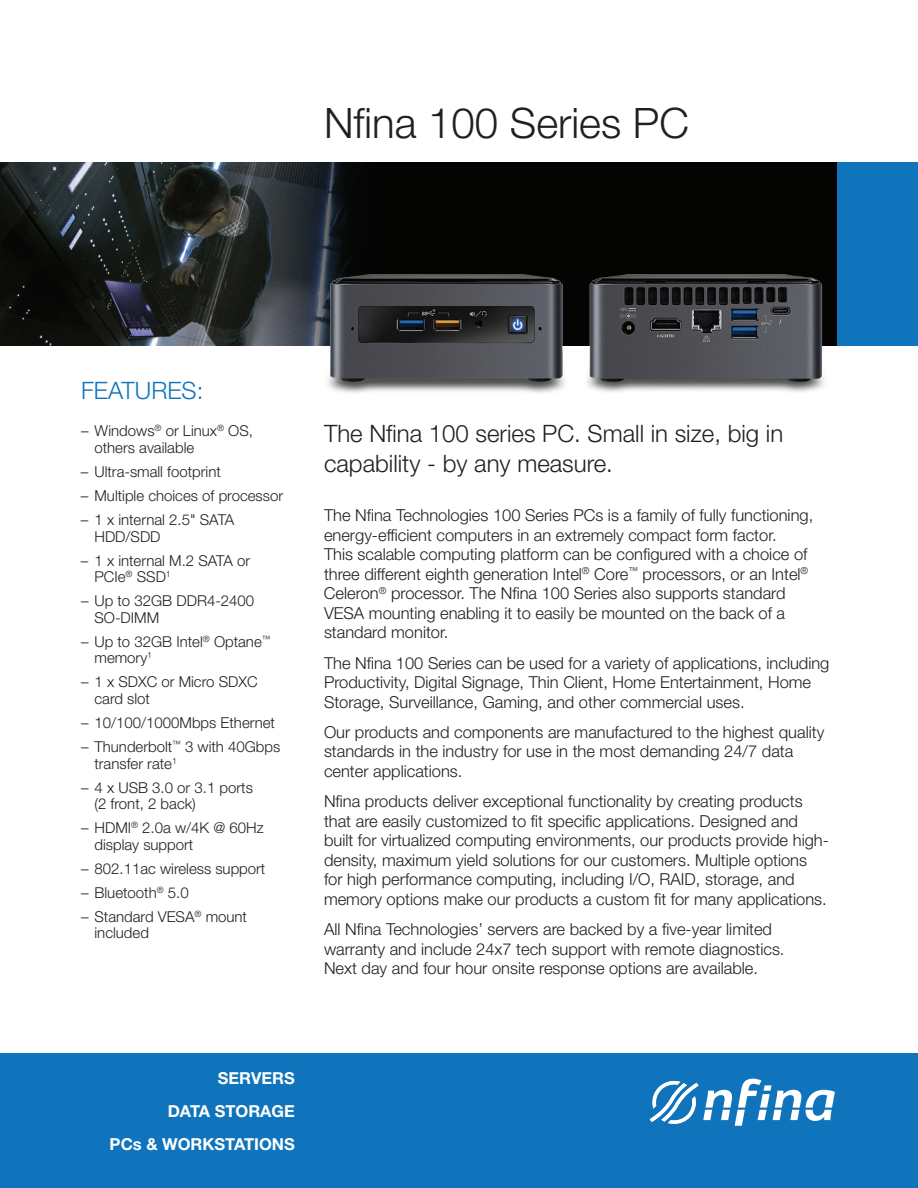
<style>
.page{position:relative;width:918px;height:1188px;background:#fff}
.page>*{position:absolute;margin:0;border:0;box-sizing:border-box;transform-origin:0 0}
.t1{font:300 42px "Helvetica Neue LT Std";color:#231f20}
.t2{font:300 24px/30px "Helvetica Neue LT Std";color:#231f20}
.t3{font:300 24px "Helvetica Neue LT Std";color:#1074bc}
.t4{font:300 16.5px/19.5px "Helvetica Neue LT Std";color:#231f20}
.t5{font:700 16.5px/33px "Helvetica Neue LT Std";color:#fff;text-align:right}
.t6{font:300 15px/16.5px "Helvetica Neue LT Std";color:#231f20}
</style>
<div class="page">
<img style="left:0;top:162px;width:837px;height:184px">
<div style="left:0;top:1053px;width:918px;height:135px;background:#1074bc"></div>
<div style="left:837px;top:162px;width:81px;height:184px;background:#1074bc"></div>
<svg style="left:650px;top:1079px;width:185px;height:47px"></svg>
<img style="left:301px;top:239px;width:536px;height:154px">
<h1 class="t1" style="left:324px;top:97px;width:366px">Nfina 100 Series PC</h1>
<h2 class="t3" style="left:81px;top:376px;width:124px">FEATURES:</h2>
<p class="t6" style="left:94px;top:423px;width:160px;text-indent:-13px">– Windows<sup>®</sup> or Linux<sup>®</sup> OS, others available</p>
<p class="t6" style="left:81px;top:463px;width:141px">– Ultra-small footprint</p>
<p class="t6" style="left:81px;top:487px;width:204px">– Multiple choices of processor</p>
<p class="t6" style="left:94px;top:511px;width:141px;text-indent:-14px">– 1 x internal 2.5" SATA<br>HDD/SDD</p>
<p class="t6" style="left:94px;top:552px;width:157px;text-indent:-14px">– 1 x internal M.2 SATA or<br>PCIe<sup>®</sup> SSD<sup>1</sup></p>
<p class="t6" style="left:94px;top:592px;width:161px;text-indent:-14px">– Up to 32GB DDR4-2400<br>SO-DIMM</p>
<p class="t6" style="left:95px;top:633px;width:177px;text-indent:-14px">– Up to 32GB Intel<sup>®</sup> Optane<sup>™ </sup>memory<sup>1</sup></p>
<p class="t6" style="left:94px;top:673px;width:165px;text-indent:-14px">– 1 x SDXC or Micro SDXC card slot</p>
<p class="t6" style="left:81px;top:714px;width:196px">– 10/100/1000Mbps Ethernet</p>
<p class="t6" style="left:95px;top:738px;width:187px;text-indent:-14px">– Thunderbolt<sup>™</sup> 3 with 40Gbps transfer rate<sup>1</sup></p>
<p class="t6" style="left:94px;top:779px;width:160px;text-indent:-14px">– 4 x USB 3.0 or 3.1 ports (2 front, 2 back)</p>
<p class="t6" style="left:95px;top:819px;width:171px;text-indent:-14px">– HDMI<sup>®</sup> 2.0a w/4K @ 60Hz display support</p>
<p class="t6" style="left:81px;top:860px;width:186px">– 802.11ac wireless support</p>
<p class="t6" style="left:81px;top:884px;width:109px">– Bluetooth<sup>®</sup> 5.0</p>
<p class="t6" style="left:95px;top:908px;width:154px;text-indent:-13px">– Standard VESA<sup>®</sup> mount included</p>
<h2 class="t2" style="left:324px;top:418px;width:461px">The Nfina 100 series PC. Small in size, big in capability - by any measure.</h2>
<p class="t4" style="left:324px;top:505px;width:491px">The Nfina Technologies 100 Series PCs is a family of fully functioning, energy-efficient computers in an extremely compact form factor.<br>This scalable computing platform can be configured with a choice of three different eighth generation Intel<sup>®</sup> Core<sup>™</sup> processors, or an Intel<sup>® </sup>Celeron<sup>®</sup> processor. The Nfina 100 Series also supports standard VESA mounting enabling it to easily be mounted on the back of a standard monitor.</p>
<p class="t4" style="left:324px;top:653px;width:507px">The Nfina 100 Series can be used for a variety of applications, including<br>Productivity, Digital Signage, Thin Client, Home Entertainment, Home<br>Storage, Surveillance, Gaming, and other commercial uses.</p>
<p class="t4" style="left:324px;top:722px;width:502px">Our products and components are manufactured to the highest quality standards in the industry for use in the most demanding 24/7 data center applications.</p>
<p class="t4" style="left:324px;top:791px;width:506px">Nfina products deliver exceptional functionality by creating products that are easily customized to fit specific applications. Designed and built for virtualized computing environments, our products provide high&shy;density, maximum yield solutions for our customers. Multiple options for high performance computing, including I/O, RAID, storage, and memory options make our products a custom fit for many applications.</p>
<p class="t4" style="left:324px;top:919px;width:462px">All Nfina Technologies’ servers are backed by a five-year limited warranty and include 24x7 tech support with remote diagnostics.<br>Next day and four hour onsite response options are available.</p>
<p class="t5" style="left:110px;top:1061px;width:187px">SERVERS<br>DATA STORAGE<br>PCs &amp; WORKSTATIONS</p>
</div>
